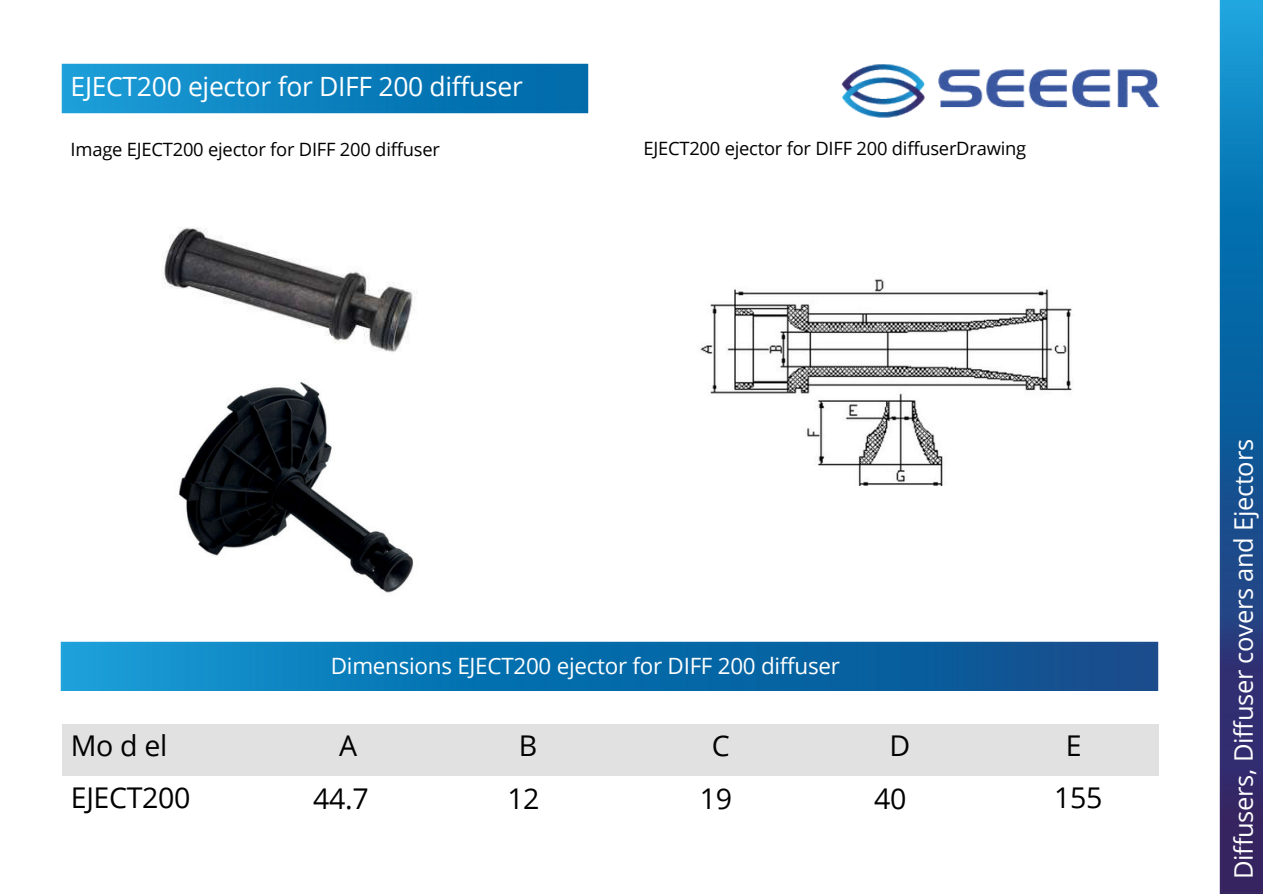
<style>
.page{position:relative;width:1263px;height:894px;background:#fff}
.page>*{position:absolute;margin:0;border:0;box-sizing:border-box;transform-origin:0 0}
.t1{font:28.5px/51.8px "Open Sans";letter-spacing:-.01em;color:#010101}
.t2{font:26.55px "Open Sans";letter-spacing:-.01em;color:#fff}
.t3{font:25.5px "Open Sans";letter-spacing:-.01em;color:#fff}
.t4{font:22.5px "Open Sans";letter-spacing:-.01em;color:#fff}
.t5{font:18.3px "Open Sans";letter-spacing:-.01em;color:#000}
.t6{font:18.3px "Open Sans";letter-spacing:-.01em;color:#010101}
</style>
<div class="page">
<img style="left:60px;top:641px;width:1098px;height:49px">
<div style="left:62px;top:723px;width:1097px;height:51px;background:#e2e1e1"></div>
<img style="left:62px;top:63px;width:526px;height:51px">
<img style="left:1220px;top:0;width:43px;height:893px">
<img style="left:841px;top:64px;width:319px;height:54px">
<img style="left:163px;top:228px;width:254px;height:124px">
<img style="left:179px;top:381px;width:235px;height:212px">
<img style="left:700px;top:279px;width:372px;height:206px">
<h2 class="t2" style="left:71px;top:68px;width:454px">EJECT200 ejector for DIFF 200 diffuser</h2>
<p class="t6" style="left:71px;top:137px;width:371px">Image EJECT200 ejector for DIFF 200 diffuser</p>
<p class="t5" style="left:643px;top:136px;width:384px">EJECT200 ejector for DIFF 200 diffuserDrawing</p>
<h3 class="t4" style="left:331px;top:649px;width:511px">Dimensions EJECT200 ejector for DIFF 200 diffuser</h3>
<p class="t1" style="left:71px;top:719px;width:121px">Mo d el<br>EJECT200</p>
<p class="t1" style="left:339px;top:719px;width:20px">A</p>
<h4 class="t1" style="left:313px;top:771px;width:57px">44.7</h4>
<p class="t1" style="left:519px;top:719px;width:20px">B</p>
<p class="t1" style="left:507px;top:771px;width:34px">12</p>
<p class="t1" style="left:712px;top:719px;width:19px">C</p>
<p class="t1" style="left:700px;top:771px;width:34px">19</p>
<h2 class="t1" style="left:889px;top:719px;width:22px">D</h2>
<h1 class="t1" style="left:874px;top:771px;width:34px">40</h1>
<p class="t1" style="left:1054px;top:719px;width:50px;text-align:center">E<br>155</p>
<p class="t3" style="left:1225px;top:878px;width:441px;rotate:-90deg">Diffusers, Diffuser covers and Ejectors</p>
</div>
